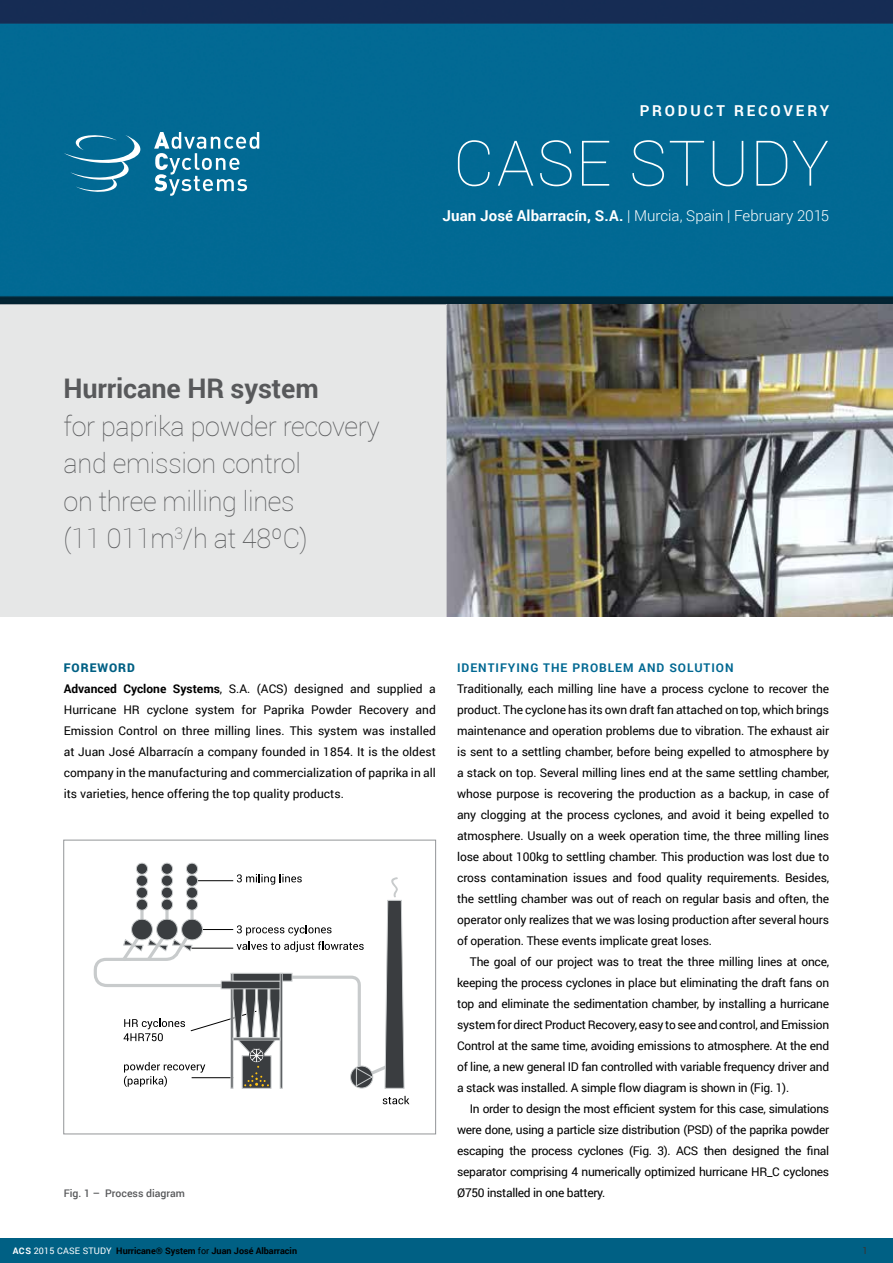
<style>
.page{position:relative;width:893px;height:1263px;background:#fff}
.page>*{position:absolute;margin:0;border:0;box-sizing:border-box;transform-origin:0 0}
.t1{font:100 63px "Roboto";letter-spacing:.02em;color:#fff}
.t2{font:100 27px/37.5px "Roboto";letter-spacing:-.01em;color:#58595b}
.t3{font:700 27px "Roboto";letter-spacing:-.005em;color:#58595b}
.t4{font:300 15px "Roboto";color:#fff}
.t5{font:700 15px "Roboto";letter-spacing:.19em;color:#fff}
.t6{font:12px/21px "Roboto";color:#000;text-align:justify}
.t7{font:700 12px "Roboto";letter-spacing:.08em;color:#006892}
.t8{font:12px "Roboto";letter-spacing:-.025em;color:#000}
.t9{font:500 10.5px "Roboto";color:#58595b}
.t10{font:9.75px "Roboto";color:#373534}
.t11{font:700 9px "Roboto";color:#000}
.s1{font-weight:700}
.s2{font-weight:900;color:#006084}
.s3{color:#fff}
.s4{font-weight:400;color:#fff}
.s5{font-weight:400}
</style>
<div class="page">
<div style="left:0;top:1238px;width:893px;height:25px;background:#006084"></div>
<img style="left:0;top:0;width:893px;height:305px">
<img style="left:446px;top:304px;width:447px;height:313px">
<div style="left:0;top:305px;width:446px;height:312px;background:#e6e7e7"></div>
<div style="left:64px;top:840px;width:372px;height:294px;border:1px solid #939598"></div>
<svg style="left:154px;top:132px;width:105px;height:64px"></svg>
<svg style="left:64px;top:134px;width:77px;height:59px;background:#237da2"></svg>
<svg style="left:383px;top:1096px;width:26px;height:8px"></svg>
<div style="left:136px;top:863px;width:12px;height:11px;background:#3a3d40;border-radius:50%"></div>
<div style="left:136px;top:863px;width:12px;height:11px;border:1px solid #c8cbcc;border-radius:50%"></div>
<div style="left:161px;top:863px;width:12px;height:11px;background:#3a3d40;border-radius:50%"></div>
<div style="left:161px;top:863px;width:12px;height:11px;border:1px solid #c8cbcc;border-radius:50%"></div>
<div style="left:186px;top:863px;width:12px;height:11px;background:#3a3d40;border-radius:50%"></div>
<div style="left:186px;top:863px;width:12px;height:11px;border:1px solid #c8cbcc;border-radius:50%"></div>
<svg style="left:93px;top:874px;width:311px;height:214px"></svg>
<div style="left:221px;top:981px;width:59px;height:8px;background:#3a3d40;border:1px solid #c8cbcc"></div>
<div style="left:233px;top:973px;width:59px;height:8px;background:#3a3d40;border:1px solid #c8cbcc"></div>
<div style="left:280px;top:973px;width:2px;height:115px;background:#3a3d40;border:1px solid #c8cbcc"></div>
<hr style="left:233px;top:1038px;width:47px;height:2px;background:#3a3d40">
<p class="t5" style="left:640px;top:100px;width:191px">PRODUCT RECOVERY</p>
<h2 class="t3" style="left:64px;top:369px;width:257px">Hurricane HR system</h2>
<h2 class="t2" style="left:64px;top:406px;width:318px">for paprika powder recovery and emission control<br>on three milling lines<br>(11 011m<sup>3</sup>/h at 48ºC)</h2>
<h1 class="t1" style="left:453px;top:120px;width:377px">CASE STUDY</h1>
<p class="t4" style="left:442px;top:205px;width:388px"><span class="s1">Juan José Albarracín, S.A.</span> | Murcia, Spain | February 2015</p>
<p class="t6" style="left:64px;top:657px;width:374px;text-align:left"><span class="s2">FOREWORD<br></span><span class="s1">Advanced Cyclone Systems</span>, S.A. (ACS) designed and supplied a Hurricane HR cyclone system for Paprika Powder Recovery and Emission Control on three milling lines. This system was installed at Juan José Albarracín a company founded in 1854. It is the oldest company in the manufacturing and commercialization of paprika in all its varieties, hence offering the top quality products.</p>
<p class="t7" style="left:457px;top:659px;width:278px">IDENTIFYING THE PROBLEM AND SOLUTION</p>
<p class="t6" style="left:457px;top:678px;width:374px">Traditionally, each milling line have a process cyclone to recover the product. The cyclone has its own draft fan attached on top, which brings maintenance and operation problems due to vibration. The exhaust air is sent to a settling chamber, before being expelled to atmosphere by a stack on top. Several milling lines end at the same settling chamber, whose purpose is recovering the production as a backup, in case of any clogging at the process cyclones, and avoid it being expelled to atmosphere. Usually on a week operation time, the three milling lines lose about 100kg to settling chamber. This production was lost due to cross contamination issues and food quality requirements. Besides, the settling chamber was out of reach on regular basis and often, the operator only realizes that we was losing production after several hours of operation. These events implicate great loses.</p>
<p class="t6" style="left:457px;top:951px;width:374px;text-indent:13px">The goal of our project was to treat the three milling lines at once, keeping the process cyclones in place but eliminating the draft fans on top and eliminate the sedimentation chamber, by installing a hurricane system for direct Product Recovery, easy to see and control, and Emission Control at the same time, avoiding emissions to atmosphere. At the end of line, a new general ID fan controlled with variable frequency driver and a stack was installed. A simple flow diagram is shown in (Fig. 1).</p>
<p class="t6" style="left:457px;top:1098px;width:374px;text-indent:13px">In order to design the most efficient system for this case, simulations were done, using a particle size distribution (PSD) of the paprika powder escaping the process cyclones (Fig. 3). ACS then designed the final separator comprising 4 numerically optimized hurricane HR_C cyclones</p>
<p class="t9" style="left:64px;top:1186px;width:123px">Fig. 1 – Process diagram</p>
<p class="t8" style="left:457px;top:1184px;width:150px">Ø750 installed in one battery.</p>
<p class="t11" style="left:13px;top:1244px;width:286px"><span class="s3">ACS</span> <span class="s4">2015 CASE STUDY</span> Hurricane® System <span class="s5">for</span> Juan José Albarracin</p>
<p class="t10" style="left:862px;top:1243px;width:7px">1</p>
</div>
